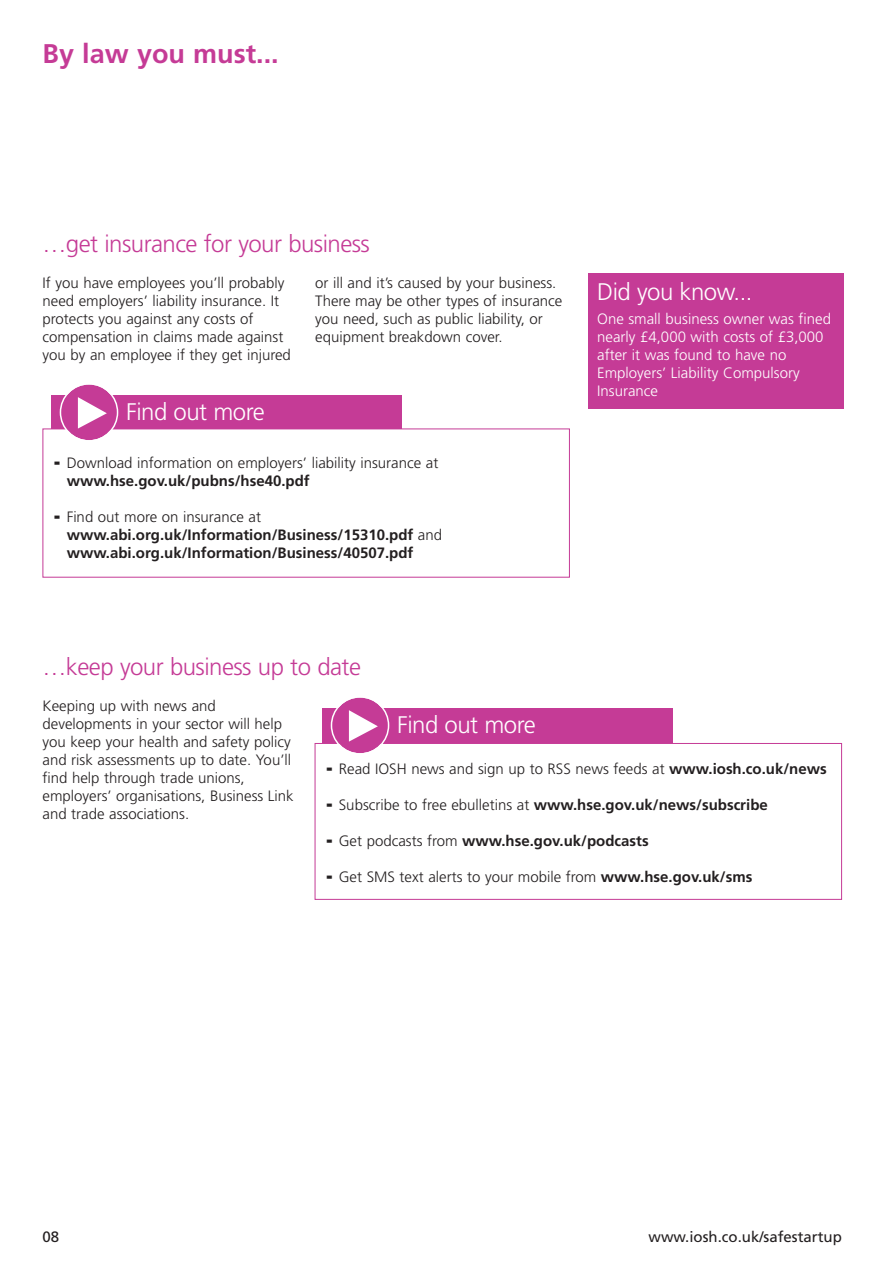
<style>
.page{position:relative;width:893px;height:1263px;background:#fff}
.page>*{position:absolute;margin:0;border:0;box-sizing:border-box;transform-origin:0 0}
.t1{font:700 27px "Frutiger";color:#c53b96}
.t2{font:300 24px "Frutiger";letter-spacing:-.02em;color:#c53b96}
.t3{font:300 24px "Frutiger";letter-spacing:-.02em;color:#fff}
.t4{font:300 15px/18px "Frutiger";color:#231f20}
.t5{font:700 15px/18px "Frutiger";color:#231f20}
.t6{font:300 15px/18px "Frutiger";color:#fff}
.t7{font:15px "Frutiger";color:#231f20}
.s1{font-weight:900;font-size:18px}
.s2{font-weight:700}
.s3{font-weight:300}
</style>
<div class="page">
<div style="left:51px;top:395px;width:350px;height:63px;background:#c53b96"></div>
<div style="left:43px;top:429px;width:526px;height:148px;background:#fff"></div>
<div style="left:43px;top:428px;width:527px;height:150px;border:1px solid #c53b96"></div>
<svg style="left:60px;top:384px;width:58px;height:56px"></svg>
<div style="left:322px;top:708px;width:351px;height:63px;background:#c53b96"></div>
<div style="left:315px;top:744px;width:526px;height:155px;background:#fff"></div>
<div style="left:315px;top:743px;width:527px;height:157px;border:1px solid #c53b96"></div>
<svg style="left:331px;top:697px;width:58px;height:56px"></svg>
<div style="left:588px;top:273px;width:255px;height:135px;background:#c53b96"></div>
<h1 class="t1" style="left:43px;top:43px;width:238px">By law you must...</h1>
<h2 class="t2" style="left:43px;top:234px;width:329px">…get insurance for your business</h2>
<p class="t4" style="left:43px;top:275px;width:250px">If you have employees you’ll probably need employers’ liability insurance. It protects you against any costs of compensation in claims made against you by an employee if they get injured</p>
<p class="t4" style="left:315px;top:275px;width:249px">or ill and it’s caused by your business.<br>There may be other types of insurance you need, such as public liability, or equipment breakdown cover.</p>
<h2 class="t3" style="left:126px;top:402px;width:140px">Find out more</h2>
<p class="t4" style="left:67px;top:455px;width:373px;text-indent:-13px"><span class="s1">-</span> Download information on employers’ liability insurance at <span class="s2">www.hse.gov.uk/pubns/hse40.pdf</span></p>
<p class="t5" style="left:67px;top:509px;width:377px;text-indent:-13px"><span class="s1">-</span> <span class="s3">Find out more on insurance at </span>www.abi.org.uk/Information/Business/15310.pdf <span class="s3">and </span>www.abi.org.uk/Information/Business/40507.pdf</p>
<h2 class="t3" style="left:597px;top:282px;width:157px">Did you know...</h2>
<p class="t6" style="left:597px;top:311px;width:235px">One small business owner was fined nearly £4,000 with costs of £3,000 after it was found to have no<br>Employers’ Liability Compulsory<br>Insurance</p>
<h2 class="t2" style="left:43px;top:657px;width:320px">…keep your business up to date</h2>
<p class="t4" style="left:43px;top:698px;width:253px">Keeping up with news and developments in your sector will help you keep your health and safety policy and risk assessments up to date. You’ll find help through trade unions, employers’ organisations, Business Link and trade associations.</p>
<h2 class="t3" style="left:397px;top:715px;width:140px">Find out more</h2>
<p class="t4" style="left:326px;top:761px;width:502px"><span class="s1">-</span> Read IOSH news and sign up to RSS news feeds at <span class="s2">www.iosh.co.uk/news</span></p>
<p class="t5" style="left:326px;top:797px;width:443px"><span class="s1">-</span> <span class="s3">Subscribe to free ebulletins at</span> www.hse.gov.uk/news/subscribe</p>
<p class="t5" style="left:326px;top:833px;width:324px"><span class="s1">-</span> <span class="s3">Get podcasts from</span> www.hse.gov.uk/podcasts</p>
<p class="t4" style="left:326px;top:869px;width:428px"><span class="s1">-</span> Get SMS text alerts to your mobile from <span class="s2">www.hse.gov.uk/sms</span></p>
<p class="t7" style="left:43px;top:1231px;width:18px">08</p>
<p class="t7" style="left:649px;top:1231px;width:195px">www.iosh.co.uk/safestartup</p>
</div>
